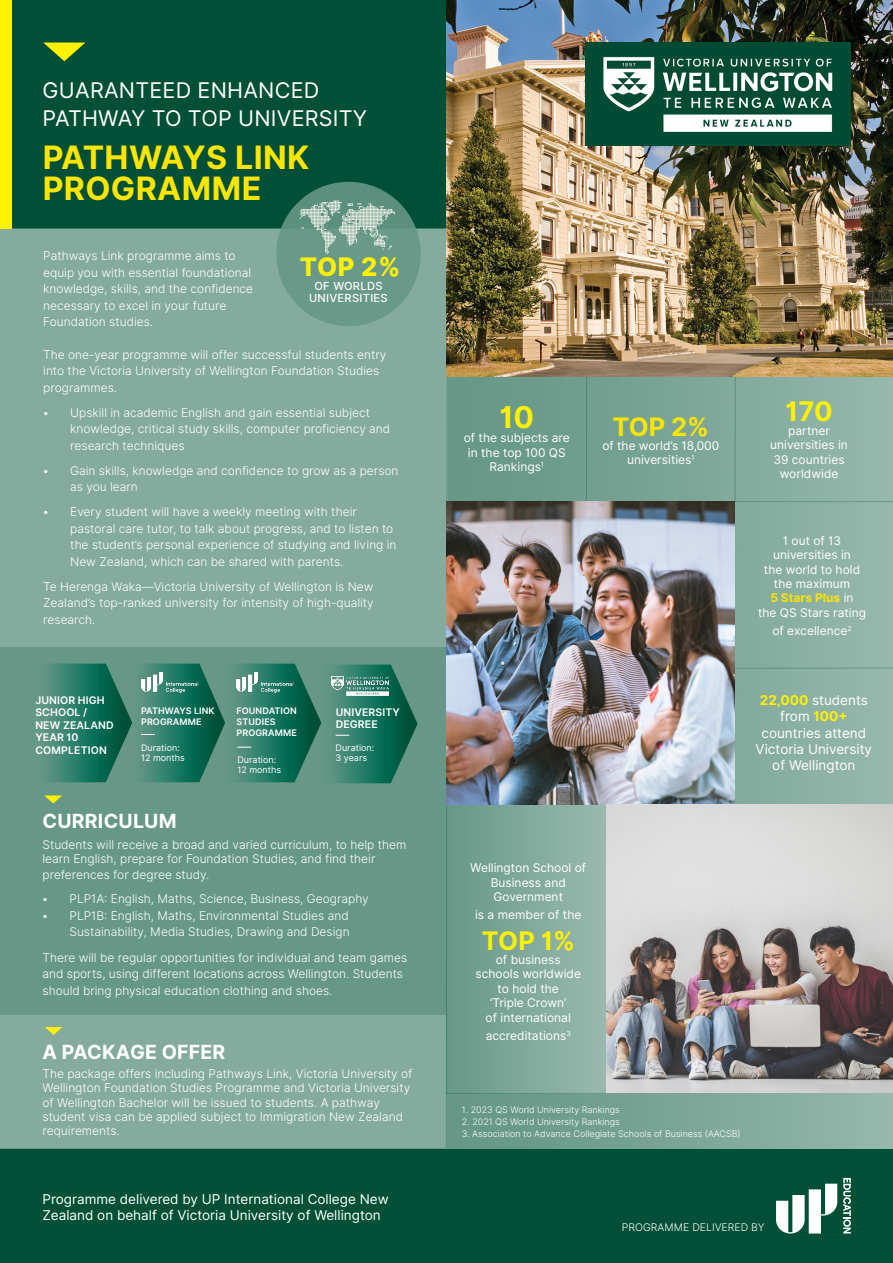
<style>
.page{position:relative;width:893px;height:1263px;background:#fff}
.page>*{position:absolute;margin:0;border:0;box-sizing:border-box;transform-origin:0 0}
.Subheader{font:700 32.25px "Inter";letter-spacing:.01em;color:#fce500}
.Subheader-2{font:700 30px "Inter";color:#fff101}
.Body{font:700 27px "Inter";color:#fff101}
.Body_Copy{font:800 25.5px "Inter";color:#fff101}
.Subheader-3{font:700 25.5px "Inter";color:#fce500}
.Body-2{font:700 25.5px "Inter";color:#fff101}
.Subheader-4{font:21.6px/27.3px "Inter";letter-spacing:.01em;color:#fff}
.t1{font:700 19.5px "Inter";letter-spacing:.01em;color:#fff}
.t2{font:13.5px/16.2px "Inter Roman";color:#fff}
.Body-3{font:13.5px/16.2px "Inter";color:#fff;text-align:center}
.Body-4{font:12px/16.5px "Inter Light BETA";color:#fff}
.Body-5{font:12px/14.4px "Inter";color:#fff;text-align:center}
.Subheader-5{font:12px/14.4px "Inter";color:#fff;text-align:center}
.Body_Copy-2{font:500 11.1px "Inter";letter-spacing:.025em;color:#fff}
.t3{font:600 10.5px/12.6px "Inter";letter-spacing:.01em;color:#fff}
.t4{font:10.5px "Inter Light BETA";color:#fff}
.t5{font:9px "Inter Light BETA";color:#fff}
.t6{font:9px "Inter";color:#fff}
.t7{font:600 9px/10.8px "Inter";letter-spacing:.01em;color:#fff}
.s1{font-weight:700;color:#fce500}
.s2{font-weight:700;color:#fff101}
</style>
<div class="page">
<div style="left:0;top:1148px;width:893px;height:115px;background:#005037"></div>
<div style="left:0;top:0;width:446px;height:229px;background:#005037"></div>
<div style="left:0;top:229px;width:446px;height:919px;background:#669787"></div>
<div style="left:446px;top:376px;width:447px;height:772px;background:linear-gradient(to right,#629484,#95b6ac)"></div>
<hr style="left:446px;top:501px;width:447px;height:1px;background:#005037">
<hr style="left:586px;top:376px;width:1px;height:144px;background:#005037">
<hr style="left:735px;top:376px;width:1px;height:126px;background:#005037">
<hr style="left:722px;top:668px;width:171px;height:1px;background:#005037">
<div style="left:0;top:228px;width:448px;height:419px;background:#84ab9e"></div>
<img style="left:446px;top:0;width:447px;height:376px">
<svg style="left:776px;top:1184px;width:61px;height:49px"></svg>
<svg style="left:843px;top:1178px;width:8px;height:55px"></svg>
<hr style="left:446px;top:376px;width:2px;height:144px;background:#005037">
<div style="left:0;top:1015px;width:446px;height:133px;background:#84ab9e"></div>
<div style="left:446px;top:804px;width:160px;height:290px;background:linear-gradient(to right,#669787,#9ab9af)"></div>
<hr style="left:446px;top:1093px;width:160px;height:1px;background:#005037">
<hr style="left:446px;top:804px;width:1px;height:344px;background:#005037">
<svg style="left:48px;top:663px;width:370px;height:120px"></svg>
<svg style="left:44px;top:43px;width:41px;height:18px"></svg>
<div style="left:276px;top:182px;width:145px;height:144px;background:linear-gradient(to right,#679887,#679787);border-radius:50%"></div>
<svg style="left:300px;top:200px;width:95px;height:54px;background:#85ab9c"></svg>
<img style="left:585px;top:43px;width:265px;height:103px">
<div style="left:0;top:0;width:11px;height:229px;background:#fff101"></div>
<svg style="left:45px;top:1027px;width:18px;height:8px"></svg>
<svg style="left:44px;top:795px;width:18px;height:8px"></svg>
<img style="left:447px;top:501px;width:288px;height:303px">
<img style="left:606px;top:804px;width:287px;height:289px">
<p class="Subheader-4" style="left:43px;top:77px;width:326px">GUARANTEED ENHANCED<br>PATHWAY TO TOP UNIVERSITY</p>
<p class="Subheader" style="left:43px;top:134px;width:268px">PATHWAYS LINK</p>
<p class="Subheader" style="left:43px;top:164px;width:220px">PROGRAMME</p>
<p class="Body-4" style="left:43px;top:248px;width:212px">Pathways Link programme aims to equip you with essential foundational knowledge, skills, and the confidence necessary to excel in your future<br>Foundation studies.</p>
<p class="Body-4" style="left:43px;top:346px;width:345px">The one-year programme will offer successful students entry into the Victoria University of Wellington Foundation Studies programmes.</p>
<p class="Body-4" style="left:70px;top:404px;width:322px;text-indent:-27px">• Upskill in academic English and gain essential subject knowledge, critical study skills, computer proficiency and research techniques</p>
<p class="Body-4" style="left:70px;top:462px;width:330px;text-indent:-27px">• Gain skills, knowledge and confidence to grow as a person as you learn</p>
<p class="Body-4" style="left:70px;top:504px;width:328px;text-indent:-27px">• Every student will have a weekly meeting with their pastoral care tutor, to talk about progress, and to listen to the student’s personal experience of studying and living in New Zealand, which can be shared with parents.</p>
<p class="Body-4" style="left:43px;top:578px;width:332px;text-align:justify">Te Herenga Waka—Victoria University of Wellington is New Zealand’s top-ranked university for intensity of high-quality research.</p>
<p class="Body_Copy" style="left:300px;top:248px;width:102px">TOP 2%</p>
<p class="Body_Copy-2" style="left:314px;top:278px;width:70px">OF WORLDS</p>
<p class="Body_Copy-2" style="left:309px;top:290px;width:80px">UNIVERSITIES</p>
<p class="t3" style="left:35px;top:694px;width:80px">JUNIOR HIGH<br>SCHOOL /<br>NEW ZEALAND<br>YEAR 10<br>COMPLETION</p>
<p class="t7" style="left:141px;top:706px;width:75px">PATHWAYS LINK<br>PROGRAMME</p>
<p class="t6" style="left:141px;top:741px;width:40px">Duration:</p>
<p class="t6" style="left:141px;top:751px;width:45px">12 months</p>
<p class="t7" style="left:236px;top:706px;width:62px">FOUNDATION<br>STUDIES<br>PROGRAMME</p>
<p class="t6" style="left:237px;top:753px;width:40px">Duration:</p>
<p class="t6" style="left:237px;top:763px;width:45px">12 months</p>
<p class="t3" style="left:336px;top:706px;width:66px">UNIVERSITY<br>DEGREE</p>
<p class="t6" style="left:336px;top:741px;width:40px">Duration:</p>
<p class="t6" style="left:336px;top:751px;width:33px">3 years</p>
<p class="t1" style="left:43px;top:807px;width:136px">CURRICULUM</p>
<p class="Body-4" style="left:43px;top:837px;width:365px;line-height:14.4px">Students will receive a broad and varied curriculum, to help them learn English, prepare for Foundation Studies, and find their</p>
<p class="Body-4" style="left:43px;top:867px;width:168px">preferences for degree study.</p>
<p class="Body-4" style="left:43px;top:891px;width:328px">• PLP1A: English, Maths, Science, Business, Geography</p>
<p class="Body-4" style="left:43px;top:907px;width:309px;text-align:right">• PLP1B: English, Maths, Environmental Studies and<br>Sustainability, Media Studies, Drawing and Design</p>
<p class="Body-4" style="left:43px;top:949px;width:366px">There will be regular opportunities for individual and team games and sports, using different locations across Wellington. Students should bring physical education clothing and shoes.</p>
<p class="t1" style="left:43px;top:1037px;width:184px">A PACKAGE OFFER</p>
<p class="Body-4" style="left:43px;top:1066px;width:371px;line-height:14.4px">The package offers including Pathways Link, Victoria University of Wellington Foundation Studies Programme and Victoria University of Wellington Bachelor will be issued to students. A pathway student visa can be applied subject to Immigration New Zealand requirements.</p>
<p class="t2" style="left:43px;top:1191px;width:348px">Programme delivered by UP International College New<br>Zealand on behalf of Victoria University of Wellington</p>
<p class="Subheader-2" style="left:499px;top:395px;width:36px">10</p>
<p class="Subheader-5" style="left:464px;top:431px;width:108px">of the subjects are in the top 100 QS<br>Rankings<sup>1</sup></p>
<p class="Subheader-3" style="left:612px;top:408px;width:98px">TOP 2%</p>
<p class="Subheader-5" style="left:602px;top:438px;width:118px">of the world’s 18,000 universities<sup>1</sup></p>
<p class="Body" style="left:786px;top:391px;width:49px">170</p>
<p class="Body-5" style="left:770px;top:423px;width:79px">partner universities in<br>39 countries worldwide</p>
<p class="Body-5" style="left:764px;top:533px;width:98px">1 out of 13 universities in the world to hold the maximum</p>
<p class="Body-5" style="left:758px;top:591px;width:110px"><span class="s1">5 Stars Plus</span> in<br>the QS Stars rating</p>
<p class="Body-5" style="left:772px;top:623px;width:81px">of excellence<sup>2</sup></p>
<p class="Body-3" style="left:756px;top:692px;width:118px"><span class="s2">22,000</span> students from <span class="s2">100+ </span>countries attend<br>Victoria University of Wellington</p>
<p class="Body-5" style="left:470px;top:861px;width:117px">Wellington School of<br>Business and<br>Government</p>
<p class="Body-5" style="left:475px;top:907px;width:108px">is a member of the</p>
<p class="Body-2" style="left:482px;top:922px;width:95px">TOP 1%</p>
<p class="Body-5" style="left:475px;top:952px;width:107px">of business schools worldwide to hold the<br>‘Triple Crown’<br>of international</p>
<p class="Body-5" style="left:486px;top:1028px;width:87px">accreditations<sup>3</sup></p>
<p class="t5" style="left:462px;top:1103px;width:159px">1. 2023 QS World University Rankings</p>
<p class="t5" style="left:462px;top:1115px;width:159px">2. 2021 QS World University Rankings</p>
<p class="t5" style="left:462px;top:1127px;width:280px">3. Association to Advance Collegiate Schools of Business (AACSB)</p>
<p class="t4" style="left:622px;top:1219px;width:144px">PROGRAMME DELIVERED BY</p>
</div>
